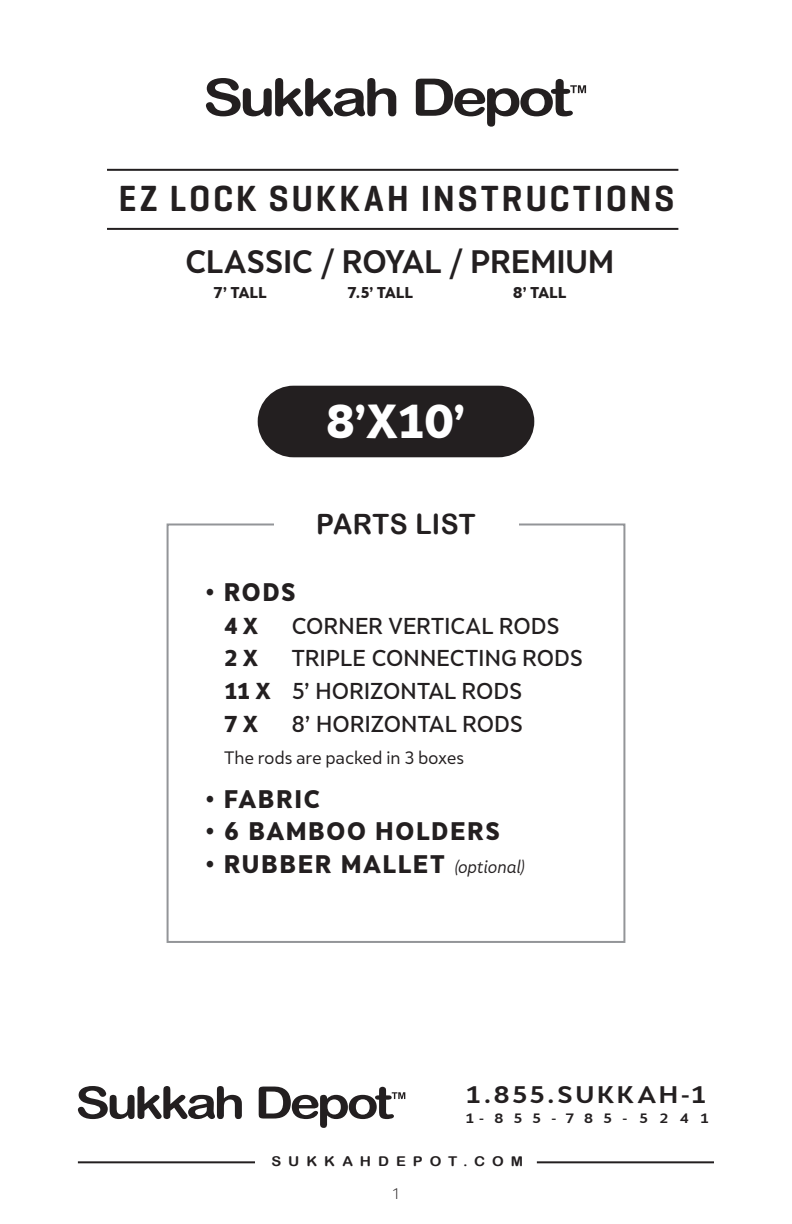
<style>
.page{position:relative;width:792px;height:1224px;background:#fff}
.page>*{position:absolute;margin:0;border:0;box-sizing:border-box;transform-origin:0 0}
.Addresses{font:900 44.6px "Skola Sans";color:#fff;scale:.96 1}
.Addresses-2{font:600 37px "Geogrotesque";letter-spacing:.07em;color:#231f20;scale:.96 1}
.Addresses-3{font:700 30.4px "Skola Sans";color:#231f20;scale:.96 1}
.Addresses-4{font:28px "Arial Rounded MT Bold";letter-spacing:.015em;color:#231f20;scale:.96 1}
.Addresses-5{font:900 23.8px "Skola Sans";letter-spacing:.085em;color:#231f20;scale:.96 1}
.t1{font:700 22.4px "Skola Sans";letter-spacing:.11em;color:#231f20;scale:1.1 1}
.Addresses-6{font:500 21.4px/32.8px "Skola Sans";letter-spacing:.01em;color:#231f20;scale:.96 1}
.Addresses-7{font:900 21.4px "Skola Sans";color:#231f20;scale:.96 1}
.Addresses-8{font:16.8px "Skola Sans";letter-spacing:-.015em;color:#231f20;scale:.96 1}
.Copy{font:16px "Galano Grotesque Alt Light";color:#231f20}
.Addresses-9{font:900 14.6px "Skola Sans";letter-spacing:.02em;color:#231f20;scale:.96 1}
.t2{font:13.6px "Arial Rounded MT Bold";letter-spacing:.47em;color:#231f20;scale:1.1 1}
.t3{font:700 12.8px "Skola Sans";letter-spacing:.71em;color:#231f20;scale:1.1 1}
.s1{font-weight:900}
.s2{font-weight:400;font-style:italic;font-size:16.8px}
</style>
<div class="page">
<div style="left:167px;top:524px;width:458px;height:419px;background:#fff;border:2px solid #939598"></div>
<div style="left:274px;top:513px;width:244px;height:21px;background:#fff"></div>
<div style="left:259px;top:387px;width:274px;height:69px;background:#231f20;border-radius:35px"></div>
<div style="left:258px;top:386px;width:276px;height:71px;border:2px solid #231f20;border-radius:35px"></div>
<svg style="left:78px;top:1086px;width:327px;height:42px"></svg>
<svg style="left:206px;top:78px;width:380px;height:49px"></svg>
<hr style="left:537px;top:1161px;width:177px;height:2px;background:#231f20">
<hr style="left:78px;top:1161px;width:177px;height:2px;background:#231f20">
<hr style="left:107px;top:169px;width:571px;height:2px;background:#231f20">
<hr style="left:107px;top:228px;width:571px;height:2px;background:#231f20">
<p class="Addresses-2" style="left:119px;top:175px;width:581px">EZ LOCK SUKKAH INSTRUCTIONS</p>
<p class="Addresses-3" style="left:186px;top:243px;width:448px">CLASSIC / ROYAL / PREMIUM</p>
<p class="Addresses-9" style="left:214px;top:283px;width:57px">7’ TALL</p>
<p class="Addresses-9" style="left:348px;top:283px;width:70px">7.5’ TALL</p>
<p class="Addresses-9" style="left:513px;top:283px;width:57px">8’ TALL</p>
<p class="Addresses" style="left:326px;top:393px;width:146px">8’X10’</p>
<p class="Addresses-4" style="left:316px;top:507px;width:168px">PARTS LIST</p>
<p class="Addresses-5" style="left:206px;top:577px;width:95px">• RODS</p>
<p class="Addresses-7" style="left:224px;top:612px;width:37px">4 X</p>
<p class="Addresses-6" style="left:292px;top:609px;width:280px">CORNER VERTICAL RODS</p>
<p class="Addresses-7" style="left:224px;top:645px;width:37px">2 X</p>
<p class="Addresses-6" style="left:224px;top:642px;width:376px;text-indent:68px">TRIPLE CONNECTING RODS<br><span class="s1">11 X</span> 5’ HORIZONTAL RODS<br><span class="s1">7 X</span></p>
<p class="Addresses-6" style="left:292px;top:707px;width:242px">8’ HORIZONTAL RODS</p>
<p class="Addresses-8" style="left:224px;top:748px;width:252px">The rods are packed in 3 boxes</p>
<p class="Addresses-5" style="left:206px;top:784px;width:120px">• FABRIC</p>
<p class="Addresses-5" style="left:206px;top:816px;width:308px">• 6 BAMBOO HOLDERS</p>
<p class="Addresses-5" style="left:206px;top:849px;width:333px">• RUBBER MALLET <span class="s2">(optional)</span></p>
<p class="t1" style="left:465px;top:1081px;width:221px">1.855.SUKKAH-1</p>
<p class="t3" style="left:465px;top:1110px;width:223px">1-855-785-5241</p>
<p class="t2" style="left:271px;top:1153px;width:230px">SUKKAHDEPOT.COM</p>
<p class="Copy" style="left:393px;top:1183px;width:7px">1</p>
</div>
